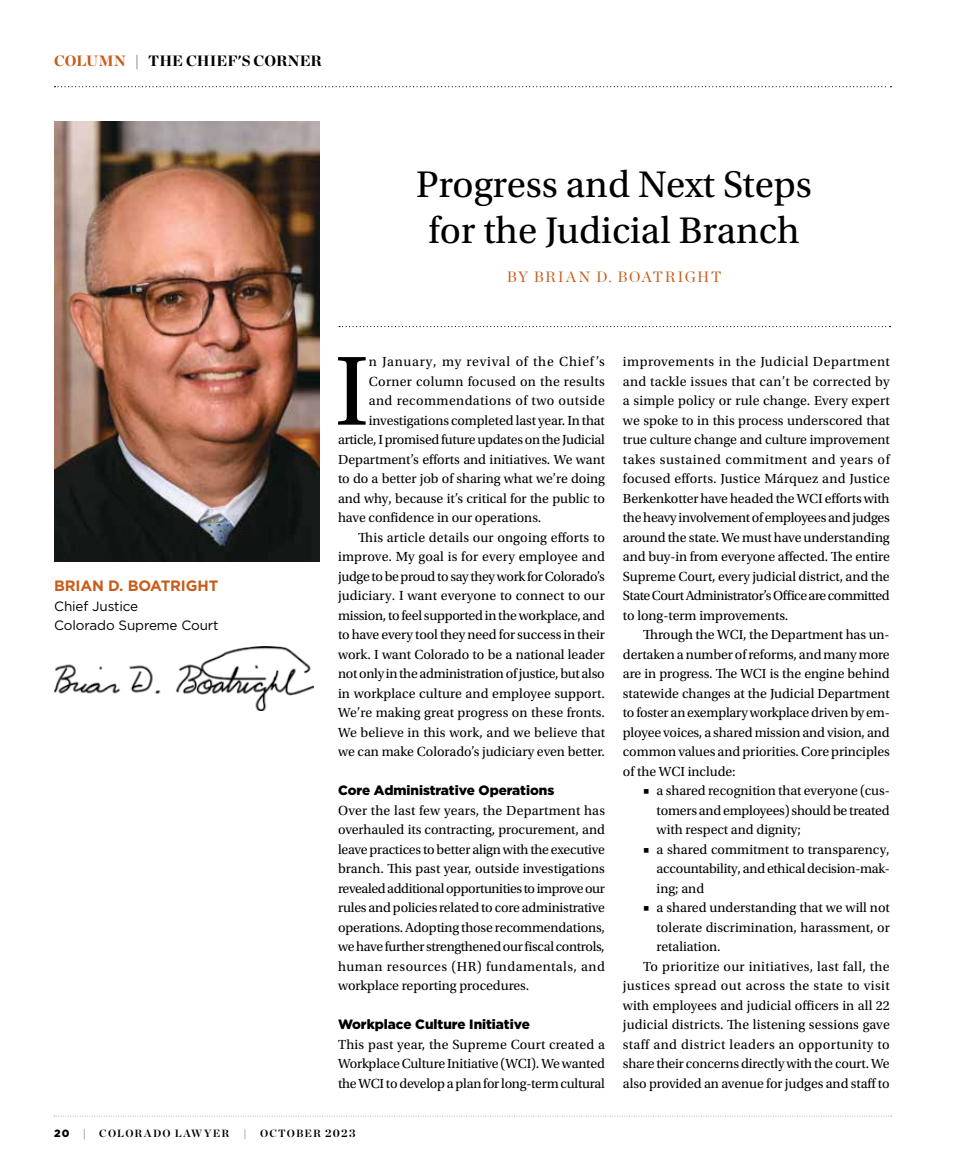
<style>
.page{position:relative;width:972px;height:1175px;background:#fff}
.page>*{position:absolute;margin:0;border:0;box-sizing:border-box;transform-origin:0 0}
.t1{font:103.5px "Utopia Std";color:#000}
.t2{font:39px/46.5px "Utopia Std";color:#000;text-align:center}
.t3{font:900 15px "Chronicle Display";color:#000}
.t4{font:15px "Chronicle Display";letter-spacing:.105em;color:#c85c1a}
.t5{font:700 15px "Gotham";letter-spacing:-.01em;color:#c85c1a}
.t6{font:13.8px/19.5px "Utopia Std";letter-spacing:-.005em;color:#000;text-align:justify}
.t7{font:13.8px "Utopia Std";letter-spacing:.025em;color:#000}
.t8{font:13.8px "Utopia Std";letter-spacing:.03em;color:#000}
.t9{font:13.8px "Utopia Std";letter-spacing:.02em;color:#000}
.t10{font:13.8px "Utopia Std";letter-spacing:.015em;color:#000}
.t11{font:13.8px "Utopia Std";letter-spacing:.055em;color:#000}
.t12{font:900 13.5px "Gotham";letter-spacing:-.005em;color:#000}
.t13{font:13.5px/19.5px "Gotham";letter-spacing:-.01em;color:#000}
.t14{font:700 10.5px "Chronicle Display";letter-spacing:.115em;color:#000}
.t15{font:900 10.5px "Gotham";color:#000}
.s1{color:#c85c1a}
.s2{font-size:11.25px}
</style>
<div class="page">
<svg style="left:54px;top:1115px;width:838px;height:1px"></svg>
<svg style="left:55px;top:86px;width:836px;height:1px"></svg>
<svg style="left:339px;top:326px;width:552px;height:1px"></svg>
<img style="left:54px;top:122px;width:265px;height:439px">
<img style="left:54px;top:646px;width:259px;height:64px">
<p class="t3" style="left:54px;top:48px;width:269px"><span class="s1">COLUMN</span> | THE CHIEF'S CORNER</p>
<p class="t5" style="left:54px;top:576px;width:166px">BRIAN D. BOATRIGHT</p>
<p class="t13" style="left:54px;top:596px;width:166px">Chief Justice<br>Colorado Supreme Court</p>
<h2 class="t2" style="left:416px;top:162px;width:397px">Progress and Next Steps for the Judicial Branch</h2>
<p class="t4" style="left:507px;top:265px;width:216px">BY BRIAN D. BOATRIGHT</p>
<h1 class="t1" style="left:335px;top:335px;width:36px">I</h1>
<p class="t11" style="left:369px;top:354px;width:238px">n January, my revival of the Chief’s</p>
<p class="t7" style="left:369px;top:374px;width:238px">Corner column focused on the results</p>
<p class="t8" style="left:369px;top:393px;width:238px">and recommendations of two outside</p>
<p class="t6" style="left:369px;top:411px;width:238px">investigations completed last year. In that</p>
<p class="t6" style="left:338px;top:430px;width:268px">article, I promised future updates on the Judicial</p>
<p class="t6" style="left:338px;top:449px;width:268px">Department’s efforts and initiatives. We want</p>
<p class="t6" style="left:338px;top:469px;width:268px">to do a better job of sharing what we’re doing</p>
<p class="t6" style="left:338px;top:488px;width:268px">and why, because it’s critical for the public to</p>
<p class="t6" style="left:338px;top:508px;width:205px">have confidence in our operations.</p>
<p class="t6" style="left:358px;top:527px;width:248px">This article details our ongoing efforts to</p>
<p class="t10" style="left:338px;top:549px;width:268px">improve. My goal is for every employee and</p>
<p class="t6" style="left:338px;top:566px;width:268px">judge to be proud to say they work for Colorado’s</p>
<p class="t6" style="left:338px;top:586px;width:268px">judiciary. I want everyone to connect to our</p>
<p class="t6" style="left:338px;top:605px;width:268px">mission, to feel supported in the workplace, and</p>
<p class="t6" style="left:338px;top:625px;width:268px">to have every tool they need for success in their</p>
<p class="t6" style="left:338px;top:644px;width:268px">work. I want Colorado to be a national leader</p>
<p class="t6" style="left:338px;top:664px;width:268px">not only in the administration of justice, but also</p>
<p class="t6" style="left:338px;top:683px;width:268px">in workplace culture and employee support.</p>
<p class="t6" style="left:338px;top:703px;width:268px">We’re making great progress on these fronts.</p>
<p class="t6" style="left:338px;top:722px;width:268px">We believe in this work, and we believe that</p>
<p class="t6" style="left:338px;top:742px;width:268px">we can make Colorado’s judiciary even better.</p>
<p class="t12" style="left:338px;top:781px;width:218px">Core Administrative Operations</p>
<p class="t6" style="left:338px;top:801px;width:268px">Over the last few years, the Department has overhauled its contracting, procurement, and leave practices to better align with the executive branch. This past year, outside investigations revealed additional opportunities to improve our rules and policies related to core administrative operations. Adopting those recommendations, we have further strengthened our fiscal controls, human resources (HR) fundamentals, and workplace reporting procedures.</p>
<p class="t12" style="left:338px;top:1015px;width:193px">Workplace Culture Initiative</p>
<p class="t6" style="left:338px;top:1035px;width:268px">This past year, the Supreme Court created a Workplace Culture Initiative (WCI). We wanted the WCI to develop a plan for long-term cultural</p>
<p class="t6" style="left:623px;top:352px;width:268px">improvements in the Judicial Department and tackle issues that can’t be corrected by a simple policy or rule change. Every expert we spoke to in this process underscored that true culture change and culture improvement takes sustained commitment and years of focused efforts. Justice Márquez and Justice Berkenkotter have headed the WCI efforts with the heavy involvement of employees and judges around the state. We must have understanding and buy-in from everyone affected. The entire Supreme Court, every judicial district, and the State Court Administrator’s Office are committed to long-term improvements.</p>
<p class="t6" style="left:623px;top:625px;width:269px;text-indent:20px">Through the WCI, the Department has un&shy;dertaken a number of reforms, and many more are in progress. The WCI is the engine behind statewide changes at the Judicial Department to foster an exemplary workplace driven by em&shy;ployee voices, a shared mission and vision, and common values and priorities. Core principles of the WCI include:</p>
<p class="t6" style="left:657px;top:781px;width:235px;text-indent:-14px">■ a shared recognition that everyone (cus&shy;tomers and employees) should be treated with respect and dignity;</p>
<p class="t6" style="left:657px;top:839px;width:235px;text-indent:-14px">■ a shared commitment to transparency, accountability, and ethical decision-mak&shy;ing; and</p>
<p class="t6" style="left:643px;top:898px;width:248px">■ a shared understanding that we will not</p>
<p class="t6" style="left:657px;top:917px;width:235px">tolerate discrimination, harassment, or</p>
<p class="t6" style="left:657px;top:937px;width:66px">retaliation.</p>
<p class="t9" style="left:643px;top:958px;width:248px">To prioritize our initiatives, last fall, the</p>
<p class="t8" style="left:623px;top:978px;width:268px">justices spread out across the state to visit</p>
<p class="t6" style="left:623px;top:995px;width:268px">with employees and judicial officers in all 22</p>
<p class="t6" style="left:623px;top:1015px;width:268px">judicial districts. The listening sessions gave</p>
<p class="t7" style="left:623px;top:1036px;width:268px">staff and district leaders an opportunity to</p>
<p class="t6" style="left:623px;top:1054px;width:268px">share their concerns directly with the court. We</p>
<p class="t6" style="left:623px;top:1073px;width:268px">also provided an avenue for judges and staff to</p>
<p class="t15" style="left:54px;top:1126px;width:17px">20</p>
<p class="t14" style="left:83px;top:1125px;width:5px">|</p>
<p class="t14" style="left:99px;top:1125px;width:132px">COLORADO LAWYER</p>
<p class="t14" style="left:244px;top:1125px;width:5px">|</p>
<p class="t14" style="left:260px;top:1125px;width:97px">OCTOBER <span class="s2">2023</span></p>
</div>
